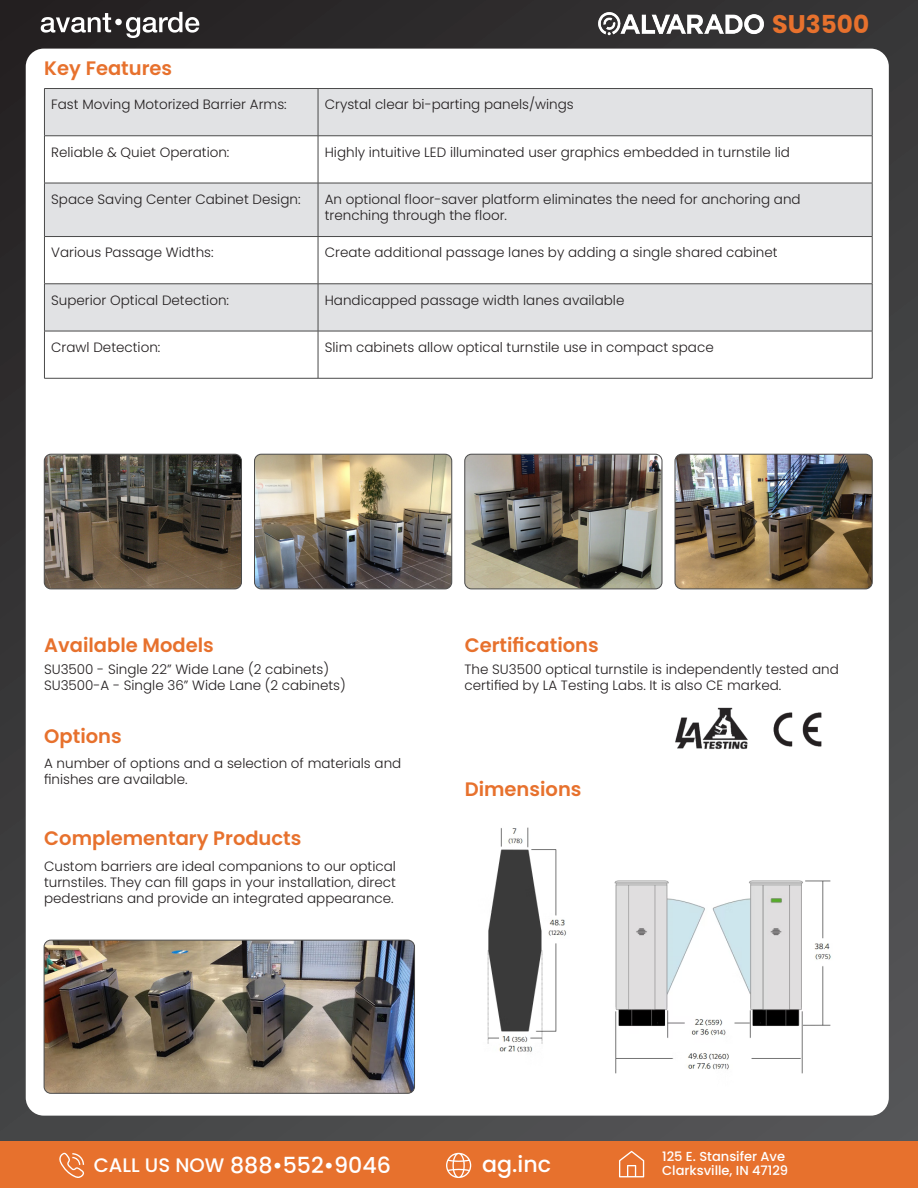
<style>
.page{position:relative;width:918px;height:1188px;background:#fff}
.page>*{position:absolute;margin:0;border:0;box-sizing:border-box;transform-origin:0 0}
.t1{font:700 24.75px "Poppins";color:#e7712d}
.t2{font:500 22.2px "Poppins";color:#fff}
.t3{font:600 19.5px "Poppins";color:#e7712d}
.t4{font:300 13.5px/16.2px "Poppins";color:#231f20}
.t5{font:500 13.05px "Poppins";color:#fff}
.s1{font-size:25.5px}
.s2{font-size:19.5px}
</style>
<div class="page">
<div style="left:0;top:0;width:918px;height:1188px;background:linear-gradient(to bottom,#2e2c2d,#4f5052)"></div>
<svg style="left:41px;top:13px;width:70px;height:20px"></svg>
<svg style="left:126px;top:12px;width:73px;height:26px"></svg>
<div style="left:115px;top:19px;width:7px;height:6px;background:#fff;border-radius:50%"></div>
<img style="left:598px;top:12px;width:166px;height:25px">
<div style="left:26px;top:49px;width:863px;height:1067px;background:#fff;border-radius:18px"></div>
<div style="left:0;top:1142px;width:918px;height:46px;background:#e7712d"></div>
<svg style="left:59px;top:1153px;width:25px;height:25px"></svg>
<svg style="left:446px;top:1153px;width:25px;height:25px"></svg>
<svg style="left:619px;top:1151px;width:25px;height:26px"></svg>
<img style="left:487px;top:827px;width:344px;height:247px">
<img style="left:44px;top:454px;width:198px;height:135px">
<div style="left:44px;top:454px;width:198px;height:135px;border:1px solid #4a4a4a;border-radius:7px"></div>
<img style="left:255px;top:454px;width:197px;height:135px">
<div style="left:254px;top:454px;width:198px;height:135px;border:1px solid #4a4a4a;border-radius:7px"></div>
<img style="left:465px;top:454px;width:197px;height:135px">
<div style="left:465px;top:454px;width:197px;height:135px;border:1px solid #4a4a4a;border-radius:7px"></div>
<img style="left:675px;top:454px;width:197px;height:135px">
<div style="left:675px;top:454px;width:197px;height:135px;border:1px solid #4a4a4a;border-radius:7px"></div>
<svg style="left:45px;top:89px;width:827px;height:242px;fill:#e1e2e4"></svg>
<hr style="left:44px;top:88px;width:274px;height:1px;background:#4a4a4a">
<hr style="left:44px;top:89px;width:1px;height:47px;background:#4a4a4a">
<hr style="left:318px;top:88px;width:554px;height:1px;background:#4a4a4a">
<hr style="left:318px;top:89px;width:1px;height:47px;background:#4a4a4a">
<hr style="left:872px;top:89px;width:1px;height:47px;background:#4a4a4a">
<hr style="left:44px;top:136px;width:274px;height:1px;background:#4a4a4a">
<hr style="left:44px;top:136px;width:1px;height:47px;background:#4a4a4a">
<hr style="left:318px;top:136px;width:554px;height:1px;background:#4a4a4a">
<hr style="left:318px;top:136px;width:1px;height:47px;background:#4a4a4a">
<hr style="left:872px;top:136px;width:1px;height:47px;background:#4a4a4a">
<hr style="left:44px;top:183px;width:274px;height:1px;background:#4a4a4a">
<hr style="left:44px;top:183px;width:1px;height:53px;background:#4a4a4a">
<hr style="left:318px;top:183px;width:554px;height:1px;background:#4a4a4a">
<hr style="left:318px;top:183px;width:1px;height:53px;background:#4a4a4a">
<hr style="left:872px;top:183px;width:1px;height:53px;background:#4a4a4a">
<hr style="left:44px;top:236px;width:274px;height:1px;background:#4a4a4a">
<hr style="left:44px;top:237px;width:1px;height:47px;background:#4a4a4a">
<hr style="left:318px;top:236px;width:554px;height:1px;background:#4a4a4a">
<hr style="left:318px;top:237px;width:1px;height:47px;background:#4a4a4a">
<hr style="left:872px;top:237px;width:1px;height:47px;background:#4a4a4a">
<hr style="left:44px;top:284px;width:274px;height:1px;background:#4a4a4a">
<hr style="left:44px;top:284px;width:1px;height:47px;background:#4a4a4a">
<hr style="left:318px;top:284px;width:554px;height:1px;background:#4a4a4a">
<hr style="left:318px;top:284px;width:1px;height:47px;background:#4a4a4a">
<hr style="left:872px;top:284px;width:1px;height:47px;background:#4a4a4a">
<hr style="left:44px;top:331px;width:274px;height:1px;background:#4a4a4a">
<hr style="left:44px;top:331px;width:1px;height:47px;background:#4a4a4a">
<hr style="left:318px;top:331px;width:554px;height:1px;background:#4a4a4a">
<hr style="left:318px;top:331px;width:1px;height:47px;background:#4a4a4a">
<hr style="left:872px;top:331px;width:1px;height:47px;background:#4a4a4a">
<hr style="left:44px;top:378px;width:274px;height:1px;background:#4a4a4a">
<hr style="left:318px;top:378px;width:554px;height:1px;background:#4a4a4a">
<img style="left:44px;top:940px;width:371px;height:153px">
<div style="left:44px;top:940px;width:371px;height:153px;border:1px solid #4a4a4a;border-radius:7px"></div>
<img style="left:675px;top:707px;width:73px;height:42px">
<img style="left:774px;top:712px;width:48px;height:35px">
<p class="t3" style="left:44px;top:57px;width:129px">Key Features</p>
<p class="t1" style="left:772px;top:10px;width:98px"><span class="s1">SU</span>3500</p>
<p class="t4" style="left:51px;top:97px;width:237px">Fast Moving Motorized Barrier Arms:</p>
<p class="t4" style="left:325px;top:97px;width:251px">Crystal clear bi-parting panels/wings</p>
<p class="t4" style="left:51px;top:144px;width:180px">Reliable &amp; Quiet Operation:</p>
<p class="t4" style="left:325px;top:144px;width:467px">Highly intuitive LED illuminated user graphics embedded in turnstile lid</p>
<p class="t4" style="left:51px;top:191px;width:251px">Space Saving Center Cabinet Design:</p>
<p class="t4" style="left:325px;top:191px;width:477px">An optional floor-saver platform eliminates the need for anchoring and trenching through the floor.</p>
<p class="t4" style="left:51px;top:245px;width:164px">Various Passage Widths:</p>
<p class="t4" style="left:325px;top:245px;width:454px">Create additional passage lanes by adding a single shared cabinet</p>
<p class="t4" style="left:51px;top:292px;width:179px">Superior Optical Detection:</p>
<p class="t4" style="left:325px;top:292px;width:301px">Handicapped passage width lanes available</p>
<p class="t4" style="left:51px;top:339px;width:111px">Crawl Detection:</p>
<p class="t4" style="left:325px;top:339px;width:390px">Slim cabinets allow optical turnstile use in compact space</p>
<p class="t3" style="left:44px;top:634px;width:171px">Available Models</p>
<p class="t3" style="left:465px;top:634px;width:135px">Certifications</p>
<p class="t4" style="left:44px;top:661px;width:286px">SU3500 - Single 22” Wide Lane (2 cabinets)</p>
<p class="t4" style="left:44px;top:677px;width:303px">SU3500-A - Single 36” Wide Lane (2 cabinets)</p>
<p class="t3" style="left:44px;top:725px;width:79px">Options</p>
<p class="t4" style="left:44px;top:755px;width:359px">A number of options and a selection of materials and finishes are available.</p>
<p class="t3" style="left:44px;top:827px;width:259px">Complementary Products</p>
<p class="t4" style="left:44px;top:858px;width:353px;text-align:justify">Custom barriers are ideal companions to our optical turnstiles. They can fill gaps in your installation, direct pedestrians and provide an integrated appearance.</p>
<p class="t4" style="left:465px;top:661px;width:376px">The SU3500 optical turnstile is independently tested and certified by LA Testing Labs. It is also CE marked.</p>
<p class="t3" style="left:465px;top:778px;width:118px">Dimensions</p>
<p class="t2" style="left:94px;top:1152px;width:299px"><span class="s2">CALL US NOW</span> 888•552•9046</p>
<p class="t2" style="left:482px;top:1151px;width:70px">ag.inc</p>
<p class="t5" style="left:662px;top:1149px;width:125px">125 E. Stansifer Ave</p>
<p class="t5" style="left:662px;top:1163px;width:128px">Clarksville, IN 47129</p>
</div>
